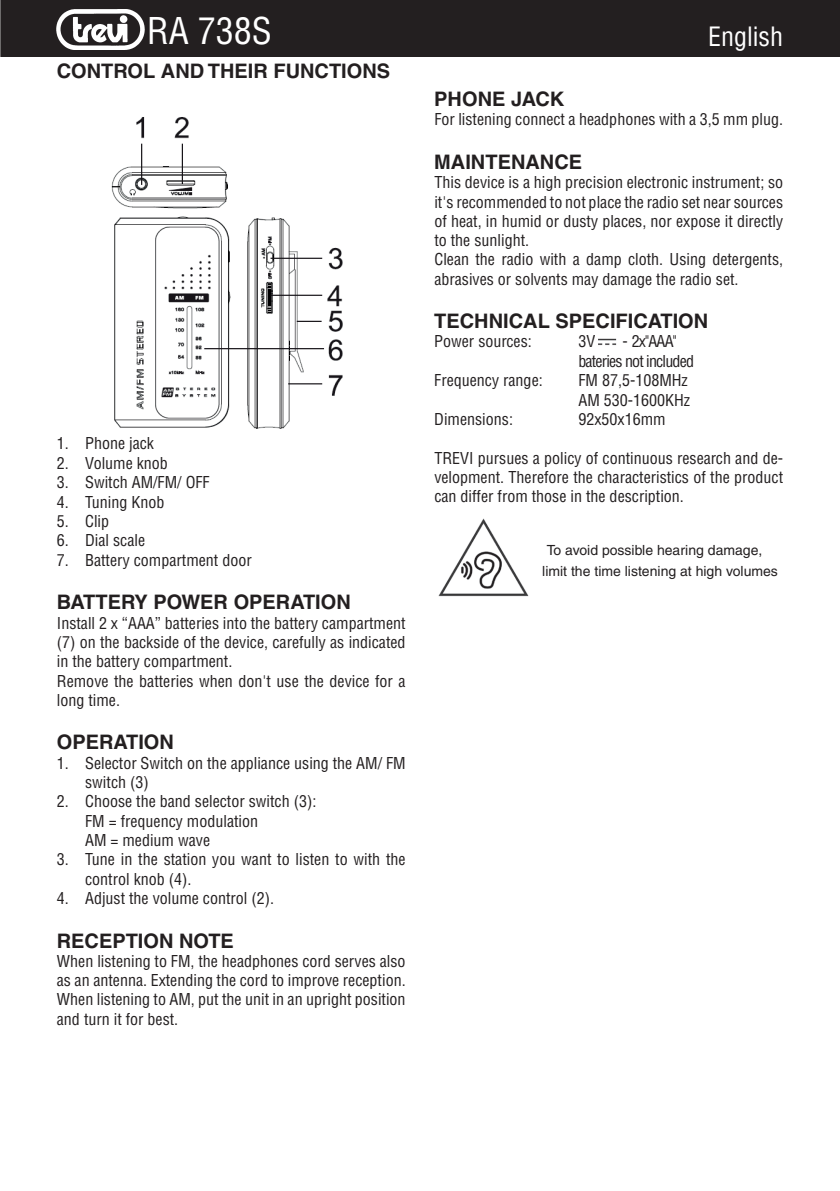
<style>
.page{position:relative;width:840px;height:1191px;background:#fff}
.page>*{position:absolute;margin:0;border:0;box-sizing:border-box;transform-origin:0 0}
.t1{font:condensed 36px "Helvetica";color:#fff}
.t2{font:condensed 26px "Helvetica";color:#fff}
.t3{font:700 20px "Helvetica";color:#231f20}
.t4{font:condensed 16px/19.2px "Helvetica";color:#231f20}
.t5{font:condensed 16px/19.4px "Helvetica";letter-spacing:-.05em;color:#231f20}
.t6{font:14px/20.8px "Helvetica";color:#231f20}
</style>
<div class="page">
<div style="left:1px;top:0;width:838px;height:56px;background:#231f20"></div>
<div style="left:1px;top:0;width:838px;height:57px;border:1px solid #231f20"></div>
<img style="left:57px;top:9px;width:87px;height:40px">
<img style="left:111px;top:117px;width:232px;height:312px">
<img style="left:598px;top:338px;width:19px;height:7px">
<img style="left:438px;top:518px;width:91px;height:79px">
<h1 class="t1" style="left:147px;top:8px;width:127px">RA 738S</h1>
<h2 class="t2" style="left:707px;top:20px;width:77px">English</h2>
<p class="t3" style="left:57px;top:59px;width:335px">CONTROL AND THEIR FUNCTIONS</p>
<p class="t4" style="left:57px;top:434px;width:99px">1. Phone jack</p>
<p class="t4" style="left:57px;top:453px;width:113px">2. Volume knob</p>
<p class="t4" style="left:57px;top:473px;width:154px">3. Switch AM/FM/ OFF</p>
<p class="t4" style="left:57px;top:492px;width:109px">4. Tuning Knob</p>
<p class="t4" style="left:57px;top:511px;width:54px">5. Clip</p>
<p class="t4" style="left:57px;top:531px;width:90px">6. Dial scale</p>
<p class="t4" style="left:57px;top:550px;width:196px">7. Battery compartment door</p>
<p class="t3" style="left:57px;top:590px;width:295px">BATTERY POWER OPERATION</p>
<p class="t4" style="left:57px;top:613px;width:350px">Install 2 x “AAA” batteries into the battery campartment (7) on the backside of the device, carefully as indicated in the battery compartment.<br>Remove the batteries when don't use the device for a long time.</p>
<p class="t3" style="left:57px;top:730px;width:119px">OPERATION</p>
<p class="t4" style="left:85px;top:753px;width:322px;text-indent:-28px">1. Selector Switch on the appliance using the AM/ FM switch (3)</p>
<p class="t4" style="left:85px;top:791px;width:233px;text-indent:-28px">2. Choose the band selector switch (3):<br>FM = frequency modulation<br>AM = medium wave</p>
<p class="t4" style="left:85px;top:850px;width:322px;text-indent:-28px">3. Tune in the station you want to listen to with the control knob (4).</p>
<p class="t4" style="left:57px;top:888px;width:219px">4. Adjust the volume control (2).</p>
<p class="t3" style="left:57px;top:928px;width:178px">RECEPTION NOTE</p>
<p class="t4" style="left:57px;top:951px;width:350px;text-align:justify">When listening to FM, the headphones cord serves also as an antenna. Extending the cord to improve reception.<br>When listening to AM, put the unit in an upright position and turn it for best.</p>
<p class="t3" style="left:434px;top:87px;width:131px">PHONE JACK</p>
<p class="t4" style="left:434px;top:110px;width:350px">For listening connect a headphones with a 3,5 mm plug.</p>
<p class="t3" style="left:434px;top:150px;width:149px">MAINTENANCE</p>
<p class="t4" style="left:434px;top:173px;width:350px">This device is a high precision electronic instrument; so it's recommended to not place the radio set near sources of heat, in humid or dusty places, nor expose it directly to the sunlight.<br>Clean the radio with a damp cloth. Using detergents, abrasives or solvents may damage the radio set.</p>
<p class="t3" style="left:434px;top:309px;width:275px">TECHNICAL SPECIFICATION</p>
<p class="t4" style="left:434px;top:332px;width:99px">Power sources:</p>
<p class="t4" style="left:578px;top:332px;width:18px">3V</p>
<p class="t5" style="left:578px;top:332px;width:117px;text-indent:44px">- 2x"AAA" bateries not included</p>
<p class="t4" style="left:434px;top:371px;width:110px">Frequency range:</p>
<p class="t4" style="left:578px;top:370px;width:113px">FM 87,5-108MHz<br>AM 530-1600KHz</p>
<p class="t4" style="left:434px;top:409px;width:80px">Dimensions:</p>
<p class="t4" style="left:578px;top:409px;width:89px">92x50x16mm</p>
<p class="t4" style="left:434px;top:448px;width:350px;text-align:justify">TREVI pursues a policy of continuous research and de&shy;velopment. Therefore the characteristics of the product can differ from those in the description.</p>
<p class="t6" style="left:542px;top:540px;width:237px;text-indent:4px">To avoid possible hearing damage, limit the time listening at high volumes</p>
</div>
